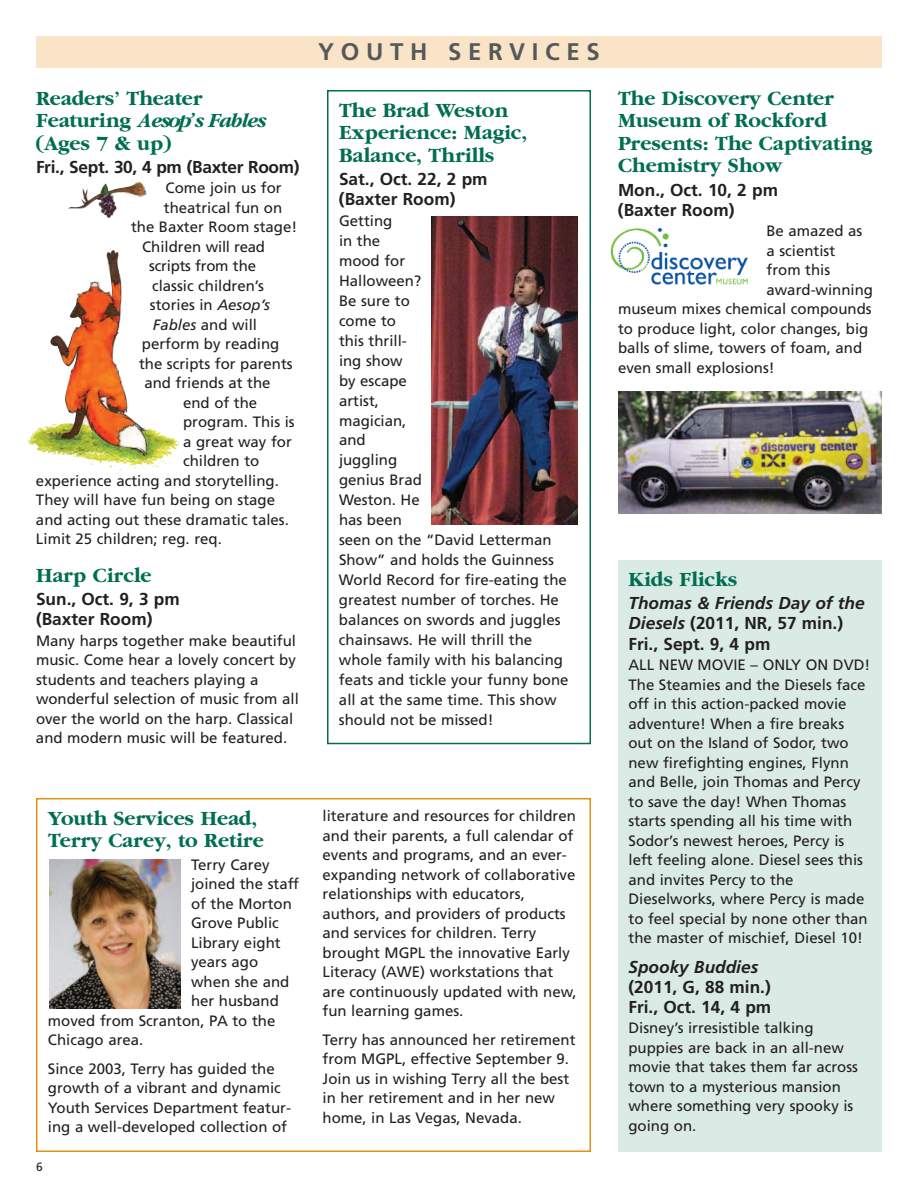
<style>
.page{position:relative;width:918px;height:1188px;background:#fff}
.page>*{position:absolute;margin:0;border:0;box-sizing:border-box;transform-origin:0 0}
.t1{font:700 24px "Frutiger";letter-spacing:.28em;color:#57585a}
.t2{font:700 21px/22.5px "Garamond";color:#006e51}
.t3{font:700 17.25px/20.2px "Frutiger";color:#231f20}
.t4{font:italic 700 17.25px "Frutiger";color:#231f20}
.t5{font:15px/19.5px "Frutiger";color:#231f20}
.t6{font:12px "Frutiger";color:#231f20}
.s1{font-style:italic}
</style>
<div class="page">
<div style="left:36px;top:36px;width:846px;height:32px;background:#f9e4c8"></div>
<img style="left:27px;top:181px;width:152px;height:275px">
<div style="left:618px;top:560px;width:264px;height:592px;background:#daeae5"></div>
<img style="left:610px;top:228px;width:138px;height:57px">
<img style="left:618px;top:392px;width:263px;height:122px">
<div style="left:36px;top:798px;width:555px;height:354px;border:2px solid #e38f18"></div>
<img style="left:50px;top:860px;width:131px;height:149px">
<div style="left:327px;top:90px;width:264px;height:654px;border:2px solid #006e51"></div>
<img style="left:432px;top:216px;width:146px;height:309px">
<h2 class="t2" style="left:36px;top:86px;width:232px">Readers’ Theater<br>Featuring <span class="s1">Aesop’s Fables </span>(Ages 7 &amp; up)</h2>
<p class="t3" style="left:36px;top:158px;width:265px">Fri., Sept. 30, 4 pm (Baxter Room)</p>
<p class="t5" style="left:166px;top:180px;width:118px">Come join us for</p>
<p class="t5" style="left:164px;top:199px;width:120px">theatrical fun on</p>
<p class="t5" style="left:131px;top:219px;width:168px">the Baxter Room stage!</p>
<p class="t5" style="left:142px;top:238px;width:124px">Children will read</p>
<p class="t5" style="left:149px;top:258px;width:108px">scripts from the</p>
<p class="t5" style="left:152px;top:277px;width:114px">classic children’s</p>
<p class="t5" style="left:150px;top:297px;width:122px">stories in <span class="s1">Aesop’s</span></p>
<p class="t5" style="left:153px;top:316px;width:106px"><span class="s1">Fables</span> and will</p>
<p class="t5" style="left:142px;top:336px;width:139px">perform by reading</p>
<p class="t5" style="left:139px;top:355px;width:155px">the scripts for parents</p>
<p class="t5" style="left:144px;top:375px;width:128px">and friends at the</p>
<p class="t5" style="left:183px;top:394px;width:76px">end of the</p>
<p class="t5" style="left:183px;top:414px;width:113px">program. This is</p>
<p class="t5" style="left:183px;top:433px;width:110px">a great way for</p>
<p class="t5" style="left:183px;top:453px;width:78px">children to</p>
<p class="t5" style="left:36px;top:472px;width:244px">experience acting and storytelling.</p>
<p class="t5" style="left:36px;top:492px;width:241px">They will have fun being on stage</p>
<p class="t5" style="left:36px;top:511px;width:254px">and acting out these dramatic tales.</p>
<p class="t5" style="left:36px;top:531px;width:187px">Limit 25 children; reg. req.</p>
<h2 class="t2" style="left:36px;top:563px;width:117px">Harp Circle</h2>
<p class="t3" style="left:36px;top:590px;width:145px">Sun., Oct. 9, 3 pm (Baxter Room)</p>
<p class="t5" style="left:36px;top:632px;width:264px">Many harps together make beautiful music. Come hear a lovely concert by students and teachers playing a wonderful selection of music from all over the world on the harp. Classical and modern music will be featured.</p>
<h2 class="t2" style="left:48px;top:806px;width:217px">Youth Services Head,<br>Terry Carey, to Retire</h2>
<p class="t5" style="left:191px;top:856px;width:80px">Terry Carey</p>
<p class="t5" style="left:191px;top:875px;width:110px">joined the staff</p>
<p class="t5" style="left:191px;top:895px;width:102px">of the Morton</p>
<p class="t5" style="left:191px;top:914px;width:89px">Grove Public</p>
<p class="t5" style="left:191px;top:934px;width:91px">Library eight</p>
<p class="t5" style="left:191px;top:953px;width:69px">years ago</p>
<p class="t5" style="left:191px;top:973px;width:100px">when she and</p>
<p class="t5" style="left:191px;top:992px;width:89px">her husband</p>
<p class="t5" style="left:48px;top:1012px;width:229px">moved from Scranton, PA to the</p>
<p class="t5" style="left:48px;top:1031px;width:97px">Chicago area.</p>
<p class="t5" style="left:48px;top:1060px;width:245px">Since 2003, Terry has guided the growth of a vibrant and dynamic Youth Services Department featur&shy;ing a well-developed collection of</p>
<p class="t6" style="left:36px;top:1162px;width:8px">6</p>
<h1 class="t1" style="left:318px;top:42px;width:283px">YOUTH SERVICES</h1>
<h2 class="t2" style="left:339px;top:98px;width:190px">The Brad Weston<br>Experience: Magic,<br>Balance, Thrills</h2>
<p class="t3" style="left:339px;top:170px;width:150px">Sat., Oct. 22, 2 pm (Baxter Room)</p>
<p class="t5" style="left:339px;top:212px;width:231px;line-height:20px">Getting<br>in the<br>mood for<br>Halloween?<br>Be sure to<br>come to<br>this thrill-<br>ing show<br>by escape<br>artist,<br>magician,<br>and<br>juggling<br>genius Brad<br>Weston. He<br>has been<br>seen on the “David Letterman<br>Show” and holds the Guinness<br>World Record for fire-eating the greatest number of torches. He balances on swords and juggles chainsaws. He will thrill the whole family with his balancing feats and tickle your funny bone all at the same time. This show should not be missed!</p>
<p class="t5" style="left:323px;top:807px;width:256px">literature and resources for children and their parents, a full calendar of events and programs, and an ever&shy;expanding network of collaborative relationships with educators, authors, and providers of products and services for children. Terry brought MGPL the innovative Early Literacy (AWE) workstations that are continuously updated with new, fun learning games.</p>
<p class="t5" style="left:323px;top:1031px;width:255px">Terry has announced her retirement from MGPL, effective September 9.<br>Join us in wishing Terry all the best in her retirement and in her new home, in Las Vegas, Nevada.</p>
<h2 class="t2" style="left:618px;top:86px;width:256px">The Discovery Center<br>Museum of Rockford<br>Presents: The Captivating<br>Chemistry Show</h2>
<p class="t3" style="left:618px;top:181px;width:162px">Mon., Oct. 10, 2 pm (Baxter Room)</p>
<p class="t5" style="left:766px;top:222px;width:97px">Be amazed as</p>
<p class="t5" style="left:766px;top:242px;width:70px">a scientist</p>
<p class="t5" style="left:766px;top:261px;width:65px">from this</p>
<p class="t5" style="left:766px;top:281px;width:108px">award-winning</p>
<p class="t5" style="left:618px;top:300px;width:255px">museum mixes chemical compounds</p>
<p class="t5" style="left:618px;top:320px;width:252px">to produce light, color changes, big</p>
<p class="t5" style="left:618px;top:339px;width:246px">balls of slime, towers of foam, and</p>
<p class="t5" style="left:618px;top:359px;width:158px">even small explosions!</p>
<h2 class="t2" style="left:629px;top:567px;width:110px">Kids Flicks</h2>
<p class="t3" style="left:629px;top:594px;width:238px"><span class="s1">Thomas &amp; Friends Day of the<br>Diesels</span> (2011, NR, 57 min.)<br>Fri., Sept. 9, 4 pm</p>
<p class="t5" style="left:629px;top:656px;width:243px">ALL NEW MOVIE – ONLY ON DVD!<br>The Steamies and the Diesels face off in this action-packed movie adventure! When a fire breaks out on the Island of Sodor, two new firefighting engines, Flynn and Belle, join Thomas and Percy to save the day! When Thomas starts spending all his time with<br>Sodor’s newest heroes, Percy is left feeling alone. Diesel sees this and invites Percy to the<br>Dieselworks, where Percy is made to feel special by none other than the master of mischief, Diesel 10!</p>
<p class="t4" style="left:629px;top:960px;width:131px">Spooky Buddies</p>
<p class="t3" style="left:629px;top:978px;width:144px">(2011, G, 88 min.)<br>Fri., Oct. 14, 4 pm</p>
<p class="t5" style="left:629px;top:1019px;width:231px">Disney’s irresistible talking puppies are back in an all-new movie that takes them far across town to a mysterious mansion where something very spooky is going on.</p>
</div>
